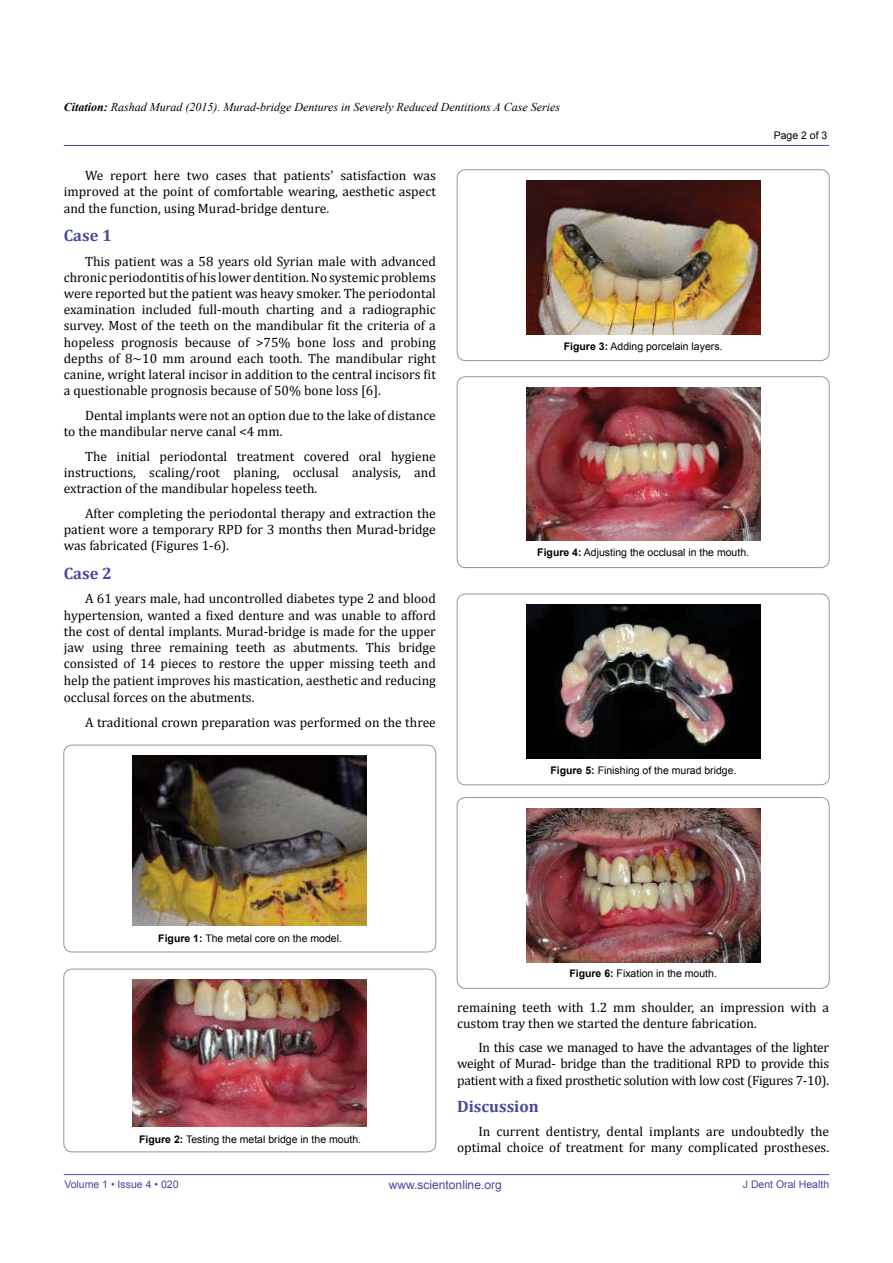
<style>
.page{position:relative;width:893px;height:1263px;background:#fff}
.page>*{position:absolute;margin:0;border:0;box-sizing:border-box;transform-origin:0 0}
.t1{font:700 16.5px "Cambria";color:#49479d}
.t2{font:13.5px/16.2px "Cambria";color:#000;text-align:justify}
.t3{font:italic 12px "Times New Roman";color:#000}
.t4{font:12px "Arial";color:#49479d}
.t5{font:10.5px "Arial";color:#000}
.t6{font:10.5px "Arial";color:#49479d}
.s1{font-weight:700}
</style>
<div class="page">
<hr style="left:64px;top:1174px;width:765px;height:1px;background:#49479d">
<hr style="left:64px;top:145px;width:765px;height:1px;background:#49479d">
<div style="left:64px;top:745px;width:372px;height:207px;border:1px solid #939598;border-radius:9px"></div>
<img style="left:133px;top:756px;width:234px;height:169px">
<div style="left:64px;top:969px;width:372px;height:183px;border:1px solid #939598;border-radius:9px"></div>
<img style="left:133px;top:979px;width:234px;height:147px">
<div style="left:457px;top:170px;width:372px;height:191px;border:1px solid #939598;border-radius:9px"></div>
<img style="left:526px;top:180px;width:234px;height:154px">
<div style="left:457px;top:377px;width:372px;height:191px;border:1px solid #939598;border-radius:9px"></div>
<img style="left:526px;top:387px;width:234px;height:153px">
<div style="left:457px;top:594px;width:372px;height:191px;border:1px solid #939598;border-radius:9px"></div>
<img style="left:526px;top:604px;width:234px;height:155px">
<div style="left:457px;top:797px;width:372px;height:191px;border:1px solid #939598;border-radius:9px"></div>
<img style="left:526px;top:808px;width:234px;height:154px">
<p class="t3" style="left:64px;top:99px;width:498px"><span class="s1">Citation:</span> Rashad Murad (2015). Murad-bridge Dentures in Severely Reduced Dentitions A Case Series</p>
<p class="t2" style="left:64px;top:167px;width:374px;text-indent:21px">We report here two cases that patients’ satisfaction was improved at the point of comfortable wearing, aesthetic aspect and the function, using Murad-bridge denture.</p>
<p class="t1" style="left:64px;top:224px;width:50px">Case 1</p>
<p class="t2" style="left:64px;top:253px;width:374px;text-indent:21px">This patient was a 58 years old Syrian male with advanced chronic periodontitis of his lower dentition. No systemic problems were reported but the patient was heavy smoker. The periodontal examination included full-mouth charting and a radiographic survey. Most of the teeth on the mandibular fit the criteria of a hopeless prognosis because of &gt;75% bone loss and probing depths of 8~10 mm around each tooth. The mandibular right canine, wright lateral incisor in addition to the central incisors fit a questionable prognosis because of 50% bone loss [6].</p>
<p class="t2" style="left:64px;top:407px;width:374px;text-indent:21px">Dental implants were not an option due to the lake of distance to the mandibular nerve canal &lt;4 mm.</p>
<p class="t2" style="left:64px;top:448px;width:374px;text-indent:21px">The initial periodontal treatment covered oral hygiene instructions, scaling/root planing, occlusal analysis, and extraction of the mandibular hopeless teeth.</p>
<p class="t2" style="left:64px;top:505px;width:374px;text-indent:21px">After completing the periodontal therapy and extraction the patient wore a temporary RPD for 3 months then Murad-bridge was fabricated (Figures 1-6).</p>
<p class="t1" style="left:64px;top:561px;width:50px">Case 2</p>
<p class="t2" style="left:64px;top:590px;width:374px;text-indent:21px">A 61 years male, had uncontrolled diabetes type 2 and blood hypertension, wanted a fixed denture and was unable to afford the cost of dental implants. Murad-bridge is made for the upper jaw using three remaining teeth as abutments. This bridge consisted of 14 pieces to restore the upper missing teeth and help the patient improves his mastication, aesthetic and reducing occlusal forces on the abutments.</p>
<p class="t2" style="left:85px;top:714px;width:352px">A traditional crown preparation was performed on the three</p>
<p class="t5" style="left:564px;top:340px;width:160px"><span class="s1">Figure 3:</span> Adding porcelain layers.</p>
<p class="t5" style="left:537px;top:546px;width:213px"><span class="s1">Figure 4:</span> Adjusting the occlusal in the mouth.</p>
<p class="t5" style="left:550px;top:763px;width:188px"><span class="s1">Figure 5:</span> Finishing of the murad bridge.</p>
<p class="t5" style="left:774px;top:129px;width:55px">Page 2 of 3</p>
<p class="t5" style="left:158px;top:931px;width:185px"><span class="s1">Figure 1:</span> The metal core on the model.</p>
<p class="t5" style="left:569px;top:966px;width:149px"><span class="s1">Figure 6:</span> Fixation in the mouth.</p>
<p class="t5" style="left:139px;top:1132px;width:224px"><span class="s1">Figure 2:</span> Testing the metal bridge in the mouth.</p>
<p class="t2" style="left:457px;top:999px;width:374px">remaining teeth with 1.2 mm shoulder, an impression with a custom tray then we started the denture fabrication.</p>
<p class="t2" style="left:457px;top:1038px;width:374px;line-height:16.6px;text-indent:21px">In this case we managed to have the advantages of the lighter weight of Murad- bridge than the traditional RPD to provide this patient with a fixed prosthetic solution with low cost (Figures 7-10).</p>
<p class="t1" style="left:457px;top:1095px;width:83px">Discussion</p>
<p class="t2" style="left:457px;top:1123px;width:374px;text-align:right">In current dentistry, dental implants are undoubtedly the optimal choice of treatment for many complicated prostheses.</p>
<p class="t6" style="left:64px;top:1178px;width:116px">Volume 1 • Issue 4 • 020</p>
<p class="t4" style="left:389px;top:1177px;width:114px">www.scientonline.org</p>
<p class="t6" style="left:743px;top:1178px;width:88px">J Dent Oral Health</p>
</div>
